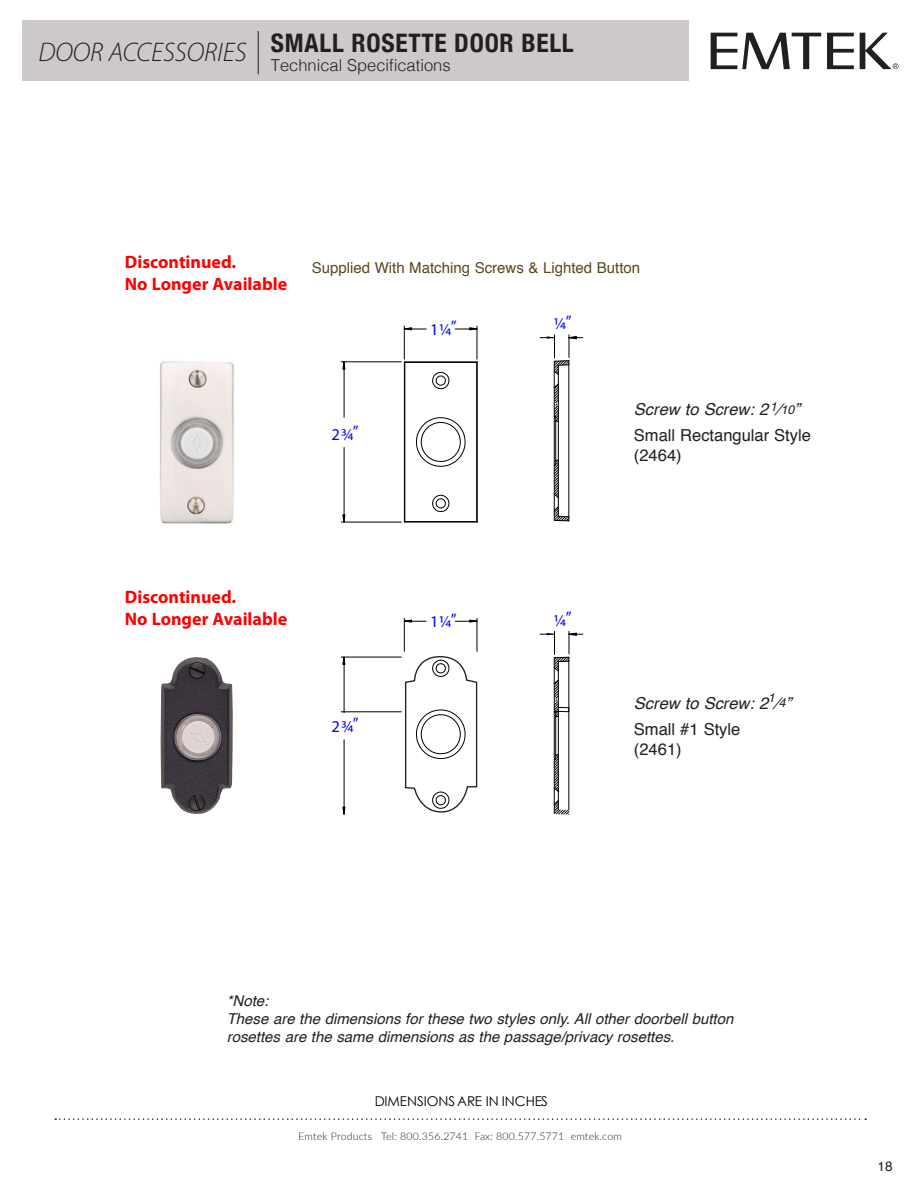
<style>
.page{position:relative;width:918px;height:1188px;background:#fff}
.page>*{position:absolute;margin:0;border:0;box-sizing:border-box;transform-origin:0 0}
.t1{font:700 condensed 25.5px "Helvetica Neue";letter-spacing:.03em;color:#231f20}
.t2{font:700 18px/21.6px "Myriad Pro";color:#f00}
.t3{font:16.5px "Helvetica";color:#231f20}
.t4{font:300 16.5px "Helvetica";color:#231f20}
.t5{font:italic 16.5px "Helvetica";color:#231f20}
.t6{font:16.5px "Myriad Pro";letter-spacing:.05em;color:#00f}
.t7{font:italic 15px/18px "Helvetica";color:#231f20}
.t8{font:15px "Helvetica";color:#5a471a}
.t9{font:13.5px "Century Gothic";color:#000}
.t10{font:13.5px "Helvetica";color:#231f20}
.t11{font:300 10.5px "Lato";letter-spacing:.02em;color:#231f20}
.s1{font-size:12.3px}
</style>
<div class="page">
<div style="left:23px;top:21px;width:666px;height:60px;background:#cdc9c8"></div>
<svg style="left:55px;top:1118px;width:811px;height:2px"></svg>
<hr style="left:258px;top:31px;width:1px;height:43px;background:#231f20">
<svg style="left:827px;top:33px;width:27px;height:36px"></svg>
<svg style="left:711px;top:33px;width:110px;height:36px"></svg>
<svg style="left:860px;top:33px;width:39px;height:36px"></svg>
<img style="left:160px;top:361px;width:74px;height:163px">
<img style="left:161px;top:657px;width:72px;height:157px">
<svg style="left:432px;top:494px;width:18px;height:18px"></svg>
<svg style="left:432px;top:371px;width:18px;height:19px"></svg>
<hr style="left:404px;top:362px;width:1px;height:160px;background:#000">
<hr style="left:405px;top:521px;width:72px;height:1px;background:#000">
<hr style="left:404px;top:522px;width:73px;height:1px;background:#000">
<hr style="left:405px;top:362px;width:72px;height:1px;background:#000">
<hr style="left:476px;top:362px;width:1px;height:160px;background:#000">
<hr style="left:477px;top:362px;width:1px;height:160px;background:#000">
<hr style="left:404px;top:361px;width:73px;height:1px;background:#000">
<svg style="left:416px;top:417px;width:50px;height:50px"></svg>
<svg style="left:540px;top:335px;width:43px;height:187px"></svg>
<hr style="left:341px;top:361px;width:60px;height:1px;background:#000">
<hr style="left:341px;top:522px;width:60px;height:1px;background:#000">
<hr style="left:344px;top:447px;width:1px;height:75px;background:#000">
<hr style="left:344px;top:362px;width:1px;height:55px;background:#000">
<hr style="left:404px;top:326px;width:1px;height:33px;background:#000">
<hr style="left:477px;top:326px;width:1px;height:33px;background:#000">
<svg style="left:342px;top:514px;width:4px;height:9px"></svg>
<svg style="left:455px;top:327px;width:23px;height:4px"></svg>
<svg style="left:342px;top:361px;width:4px;height:9px"></svg>
<svg style="left:404px;top:327px;width:22px;height:4px"></svg>
<svg style="left:540px;top:631px;width:43px;height:184px"></svg>
<hr style="left:341px;top:657px;width:60px;height:1px;background:#000">
<hr style="left:341px;top:711px;width:60px;height:1px;background:#000">
<hr style="left:344px;top:740px;width:1px;height:74px;background:#000">
<hr style="left:344px;top:657px;width:1px;height:56px;background:#000">
<hr style="left:404px;top:618px;width:1px;height:33px;background:#000">
<hr style="left:477px;top:618px;width:1px;height:33px;background:#000">
<svg style="left:342px;top:806px;width:4px;height:9px"></svg>
<svg style="left:455px;top:619px;width:23px;height:4px"></svg>
<svg style="left:342px;top:656px;width:4px;height:9px"></svg>
<svg style="left:404px;top:619px;width:22px;height:4px"></svg>
<svg style="left:405px;top:656px;width:73px;height:157px"></svg>
<p class="t1" style="left:271px;top:22px;width:304px">SMALL ROSETTE DOOR BELL</p>
<p class="t4" style="left:39px;top:51px;width:414px"><sup>DOOR</sup> <sup>ACCESSORIES</sup> Technical Specifications</p>
<p class="t2" style="left:125px;top:251px;width:164px">Discontinued.<br>No Longer Available</p>
<p class="t8" style="left:312px;top:257px;width:330px">Supplied With Matching Screws &amp; Lighted Button</p>
<p class="t6" style="left:430px;top:319px;width:28px">11/4”</p>
<p class="t6" style="left:554px;top:314px;width:19px">1/4”</p>
<p class="t6" style="left:332px;top:424px;width:29px">23/4”</p>
<p class="t5" style="left:634px;top:396px;width:168px">Screw to Screw: 2 <sup>1</sup>⁄<span class="s1">10</span>”</p>
<p class="t3" style="left:634px;top:423px;width:178px">Small Rectangular Style</p>
<p class="t3" style="left:634px;top:443px;width:49px">(2464)</p>
<p class="t2" style="left:125px;top:586px;width:164px">Discontinued.<br>No Longer Available</p>
<p class="t6" style="left:332px;top:716px;width:29px">23/4”</p>
<p class="t6" style="left:430px;top:611px;width:28px">11/4”</p>
<p class="t6" style="left:554px;top:610px;width:19px">1/4”</p>
<p class="t5" style="left:634px;top:690px;width:159px">Screw to Screw: 2<sup>1</sup>⁄<span class="s1">4</span>”</p>
<p class="t3" style="left:634px;top:717px;width:108px">Small #1 Style</p>
<p class="t3" style="left:634px;top:736px;width:49px">(2461)</p>
<p class="t7" style="left:227px;top:992px;width:43px">*Note:</p>
<p class="t7" style="left:227px;top:1010px;width:508px">These are the dimensions for these two styles only. All other doorbell button rosettes are the same dimensions as the passage/privacy rosettes.</p>
<p class="t9" style="left:375px;top:1092px;width:175px">DIMENSIONS ARE IN INCHES</p>
<p class="t11" style="left:298px;top:1129px;width:325px">Emtek Products Tel: 800.356.2741 Fax: 800.577.5771 emtek.com</p>
<p class="t10" style="left:878px;top:1156px;width:17px">18</p>
</div>
